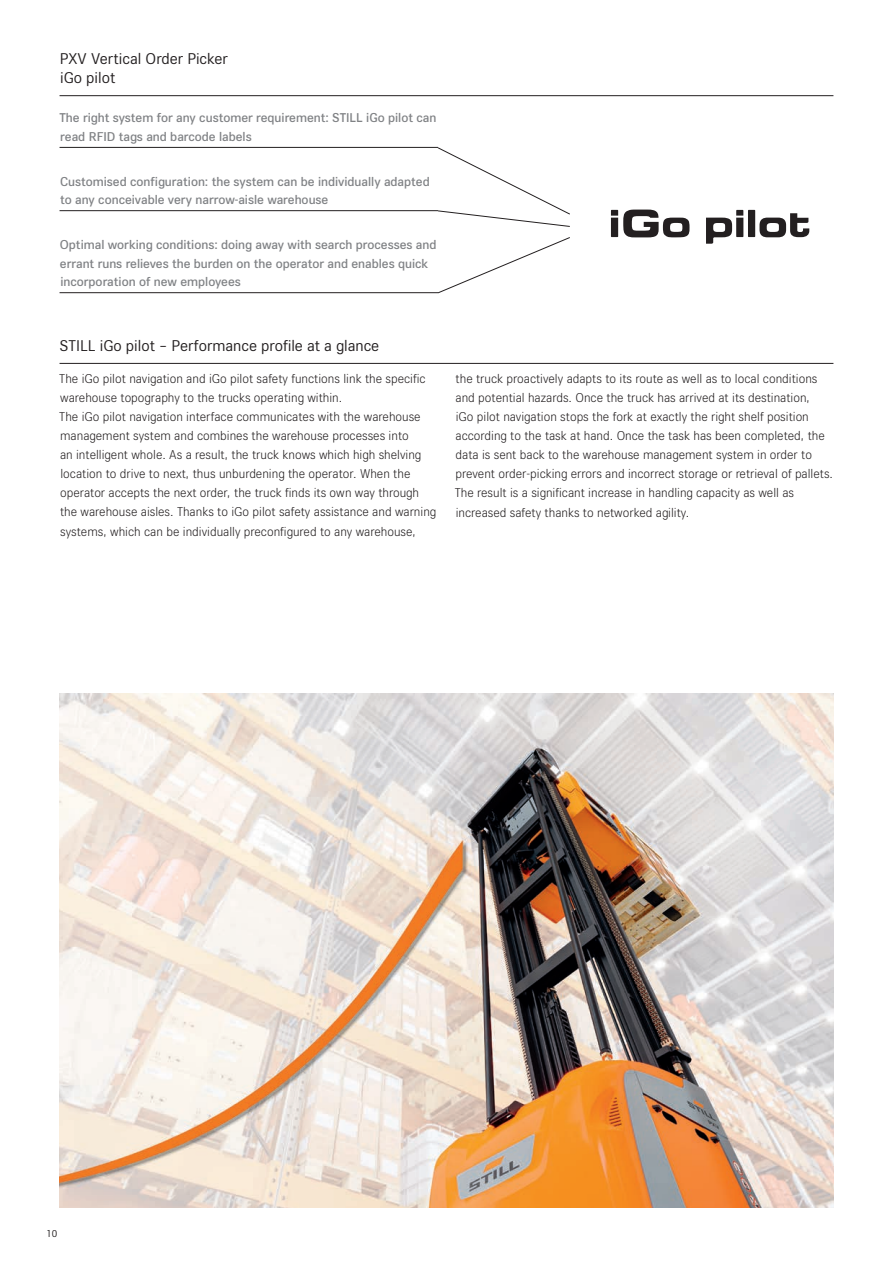
<style>
.page{position:relative;width:893px;height:1263px;background:#fff}
.page>*{position:absolute;margin:0;border:0;box-sizing:border-box;transform-origin:0 0}
.t1{font:16.5px/19px "STILL Type";color:#231f20}
.t2{font:300 13.5px/19.2px "STILL Type";color:#231f20}
.t3{font:500 13.5px/18.8px "STILL Type";color:#808285}
.t4{font:10.5px "STILL Type";color:#231f20}
</style>
<div class="page">
<img style="left:60px;top:693px;width:773px;height:515px">
<svg style="left:611px;top:210px;width:78px;height:27px"></svg>
<svg style="left:706px;top:210px;width:103px;height:34px"></svg>
<hr style="left:60px;top:95px;width:773px;height:1px;background:#231f20">
<hr style="left:60px;top:147px;width:378px;height:1px;background:#231f20">
<hr style="left:60px;top:210px;width:378px;height:1px;background:#231f20">
<hr style="left:60px;top:292px;width:378px;height:1px;background:#231f20">
<svg style="left:437px;top:237px;width:133px;height:56px"></svg>
<svg style="left:437px;top:147px;width:133px;height:80px"></svg>
<hr style="left:60px;top:363px;width:773px;height:1px;background:#231f20">
<p class="t1" style="left:60px;top:48px;width:170px">PXV Vertical Order Picker iGo pilot</p>
<p class="t3" style="left:59px;top:108px;width:378px">The right system for any customer requirement: STILL iGo pilot can read RFID tags and barcode labels</p>
<p class="t3" style="left:60px;top:171px;width:371px">Customised configuration: the system can be individually adapted to any conceivable very narrow-aisle warehouse</p>
<p class="t3" style="left:60px;top:234px;width:378px">Optimal working conditions: doing away with search processes and errant runs relieves the burden on the operator and enables quick incorporation of new employees</p>
<p class="t1" style="left:60px;top:335px;width:321px">STILL iGo pilot – Performance profile at a glance</p>
<p class="t2" style="left:59px;top:368px;width:378px">The iGo pilot navigation and iGo pilot safety functions link the specific warehouse topography to the trucks operating within.<br>The iGo pilot navigation interface communicates with the warehouse management system and combines the warehouse processes into<br>an intelligent whole. As a result, the truck knows which high shelving location to drive to next, thus unburdening the operator. When the operator accepts the next order, the truck finds its own way through the warehouse aisles. Thanks to iGo pilot safety assistance and warning systems, which can be individually preconfigured to any warehouse,</p>
<p class="t2" style="left:455px;top:368px;width:380px">the truck proactively adapts to its route as well as to local conditions and potential hazards. Once the truck has arrived at its destination,<br>iGo pilot navigation stops the fork at exactly the right shelf position according to the task at hand. Once the task has been completed, the data is sent back to the warehouse management system in order to prevent order-picking errors and incorrect storage or retrieval of pallets.<br>The result is a significant increase in handling capacity as well as increased safety thanks to networked agility.</p>
<p class="t4" style="left:46px;top:1226px;width:13px">10</p>
</div>
